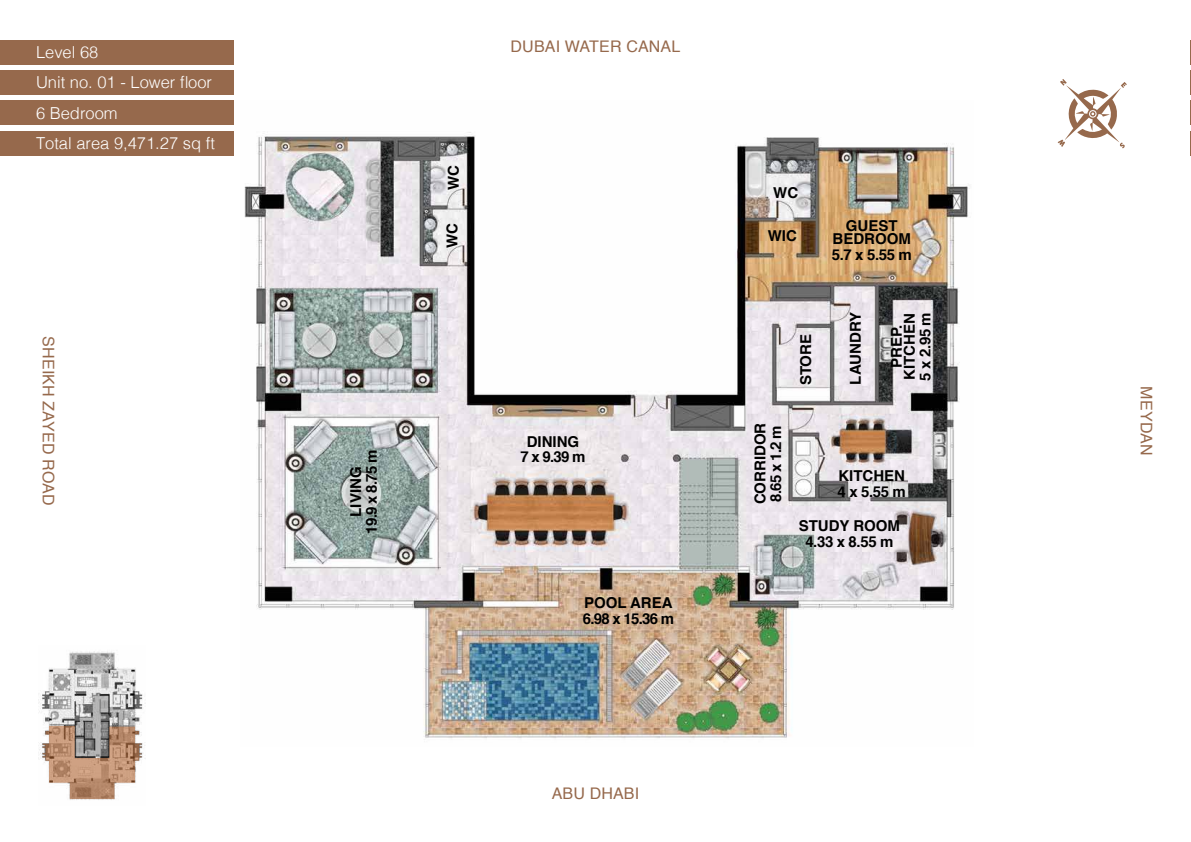
<style>
.page{position:relative;width:1191px;height:842px;background:#fff}
.page>*{position:absolute;margin:0;border:0;box-sizing:border-box;transform-origin:0 0}
.t1{font:300 16.5px/30.5px "Helvetica";color:#fff}
.t2{font:16px "Helvetica";letter-spacing:.01em;color:#96694c}
.t3{font:700 15px/15.8px "Helvetica";color:#000;text-align:center}
</style>
<div class="page">
<div style="left:0;top:40px;width:233px;height:25px;background:#96694c"></div>
<div style="left:0;top:70px;width:233px;height:25px;background:#96694c"></div>
<div style="left:0;top:100px;width:233px;height:25px;background:#96694c"></div>
<div style="left:0;top:131px;width:233px;height:25px;background:#96694c"></div>
<svg style="left:1190px;top:40px;width:1px;height:85px"></svg>
<svg style="left:1190px;top:131px;width:1px;height:25px"></svg>
<img style="left:244px;top:132px;width:726px;height:606px">
<img style="left:39px;top:651px;width:106px;height:149px">
<svg style="left:43px;top:726px;width:98px;height:73px"></svg>
<svg style="left:1057px;top:79px;width:69px;height:69px"></svg>
<p class="t1" style="left:36px;top:38px;width:180px">Level 68<br>Unit no. 01 - Lower floor<br>6 Bedroom<br>Total area 9,471.27 sq ft</p>
<p class="t2" style="left:54px;top:336px;width:171px;rotate:90deg">SHEIKH ZAYED ROAD</p>
<p class="t3" style="left:348px;top:533px;width:85px;rotate:-90deg">LIVING<br>19.9 x 8.75 m</p>
<p class="t2" style="left:510px;top:40px;width:171px">DUBAI WATER CANAL</p>
<p class="t3" style="left:446px;top:190px;width:26px;rotate:-90deg">WC</p>
<p class="t3" style="left:444px;top:248px;width:26px;rotate:-90deg">WC</p>
<p class="t3" style="left:767px;top:228px;width:31px">WIC</p>
<p class="t3" style="left:773px;top:184px;width:26px">WC</p>
<p class="t3" style="left:520px;top:434px;width:66px;line-height:15.5px">DINING<br>7 x 9.39 m</p>
<p class="t3" style="left:752px;top:504px;width:83px;text-align:left;rotate:-90deg">CORRIDOR<br>8.65 x 1.2 m</p>
<p class="t3" style="left:798px;top:385px;width:53px;rotate:-90deg">STORE</p>
<p class="t3" style="left:832px;top:219px;width:80px;line-height:13px">GUEST<br>BEDROOM</p>
<p class="t3" style="left:831px;top:247px;width:82px">5.7 x 5.55 m</p>
<p class="t3" style="left:847px;top:384px;width:74px;rotate:-90deg">LAUNDRY</p>
<p class="t3" style="left:901px;top:381px;width:70px;text-align:left;rotate:-90deg">KITCHEN<br>5 x 2.95 m</p>
<p class="t3" style="left:888px;top:368px;width:45px;rotate:-90deg">PREP.</p>
<p class="t3" style="left:837px;top:468px;width:70px;text-align:left">KITCHEN<br>4 x 5.55 m</p>
<p class="t3" style="left:583px;top:595px;width:93px;text-align:left">POOL AREA<br>6.98 x 15.36 m</p>
<p class="t2" style="left:551px;top:787px;width:89px">ABU DHABI</p>
<p class="t3" style="left:798px;top:518px;width:103px">STUDY ROOM<br>4.33 x 8.55 m</p>
<p class="t2" style="left:1152px;top:386px;width:71px;rotate:90deg">MEYDAN</p>
</div>
